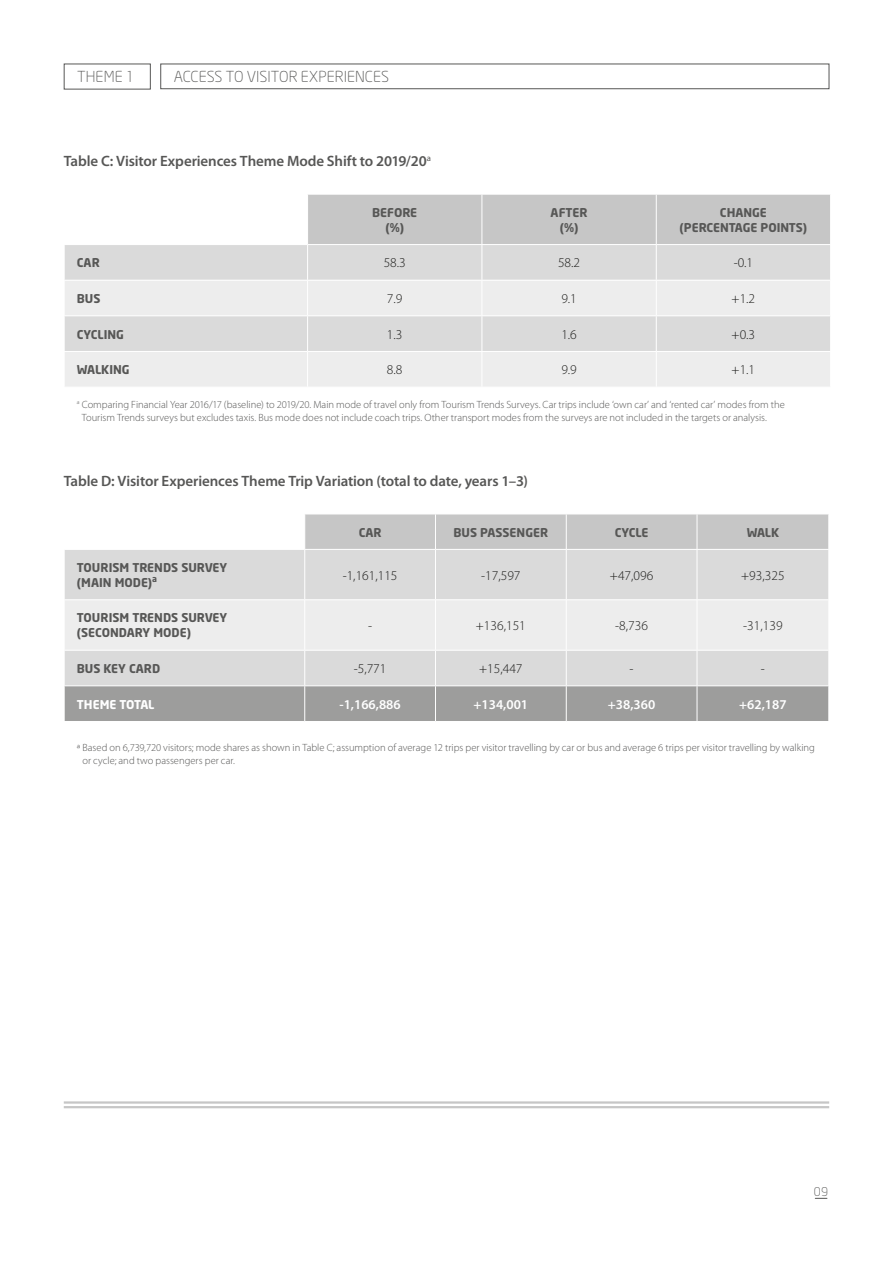
<style>
.page{position:relative;width:893px;height:1263px;background:#fff}
.page>*{position:absolute;margin:0;border:0;box-sizing:border-box;transform-origin:0 0}
.t1{font:600 15px "Myriad Pro";letter-spacing:-.01em;color:#575756}
.t2{font:300 15px "Neo Sans";letter-spacing:.005em;color:#575756}
.t3{font:300 13.5px "Myriad Pro";color:#1d1d1b}
.t4{font:600 13.5px "Myriad Pro";color:#fff}
.t5{font:700 12px/15px "Neo Sans";color:#575756;text-align:center}
.t6{font:700 12px "Neo Sans";letter-spacing:-.01em;color:#fff}
.t7{font:300 12px "Neo Sans";color:#575756}
.t8{font:300 10.5px/13.5px "Myriad Pro";color:#575756}
</style>
<div class="page">
<svg style="left:815px;top:1198px;width:12px;height:1px"></svg>
<hr style="left:64px;top:1101px;width:765px;height:3px;background:#c6c6c6">
<hr style="left:64px;top:1106px;width:765px;height:2px;background:#c6c6c6">
<div style="left:308px;top:195px;width:522px;height:49px;background:#c6c6c6"></div>
<div style="left:65px;top:245px;width:765px;height:35px;background:#dadada"></div>
<svg style="left:65px;top:281px;width:765px;height:106px;background:#e6e6e6"></svg>
<hr style="left:482px;top:195px;width:1px;height:49px;background:#fff">
<hr style="left:656px;top:195px;width:1px;height:49px;background:#fff">
<hr style="left:307px;top:245px;width:1px;height:35px;background:#fff">
<hr style="left:482px;top:245px;width:1px;height:35px;background:#fff">
<hr style="left:656px;top:245px;width:1px;height:35px;background:#fff">
<hr style="left:307px;top:281px;width:1px;height:34px;background:#fff">
<hr style="left:482px;top:281px;width:1px;height:34px;background:#fff">
<hr style="left:656px;top:281px;width:1px;height:34px;background:#fff">
<hr style="left:64px;top:315px;width:244px;height:1px;background:#fff">
<hr style="left:308px;top:315px;width:174px;height:1px;background:#fff">
<hr style="left:307px;top:316px;width:1px;height:35px;background:#fff">
<hr style="left:482px;top:315px;width:174px;height:1px;background:#fff">
<hr style="left:482px;top:316px;width:1px;height:35px;background:#fff">
<hr style="left:656px;top:315px;width:175px;height:1px;background:#fff">
<hr style="left:656px;top:316px;width:1px;height:35px;background:#fff">
<hr style="left:64px;top:351px;width:244px;height:1px;background:#fff">
<hr style="left:308px;top:351px;width:174px;height:1px;background:#fff">
<hr style="left:307px;top:352px;width:1px;height:35px;background:#fff">
<hr style="left:482px;top:351px;width:174px;height:1px;background:#fff">
<hr style="left:482px;top:352px;width:1px;height:35px;background:#fff">
<hr style="left:656px;top:351px;width:175px;height:1px;background:#fff">
<hr style="left:656px;top:352px;width:1px;height:35px;background:#fff">
<div style="left:305px;top:515px;width:523px;height:34px;background:#c6c6c6"></div>
<div style="left:65px;top:550px;width:763px;height:135px;background:#dadada"></div>
<div style="left:65px;top:600px;width:763px;height:50px;background:#ededed"></div>
<hr style="left:304px;top:650px;width:1px;height:35px;background:#fff">
<hr style="left:435px;top:650px;width:1px;height:35px;background:#fff">
<hr style="left:566px;top:650px;width:1px;height:35px;background:#fff">
<hr style="left:697px;top:650px;width:1px;height:35px;background:#fff">
<hr style="left:435px;top:514px;width:1px;height:35px;background:#fff">
<hr style="left:566px;top:514px;width:1px;height:35px;background:#fff">
<hr style="left:697px;top:514px;width:1px;height:35px;background:#fff">
<hr style="left:304px;top:550px;width:1px;height:49px;background:#fff">
<hr style="left:435px;top:550px;width:1px;height:49px;background:#fff">
<hr style="left:566px;top:550px;width:1px;height:49px;background:#fff">
<hr style="left:697px;top:550px;width:1px;height:49px;background:#fff">
<div style="left:64px;top:686px;width:765px;height:35px;background:#9d9d9c"></div>
<hr style="left:64px;top:599px;width:241px;height:1px;background:#fff">
<hr style="left:305px;top:599px;width:130px;height:1px;background:#fff">
<hr style="left:304px;top:600px;width:1px;height:50px;background:#fff">
<hr style="left:435px;top:599px;width:131px;height:1px;background:#fff">
<hr style="left:435px;top:600px;width:1px;height:50px;background:#fff">
<hr style="left:566px;top:599px;width:131px;height:1px;background:#fff">
<hr style="left:566px;top:600px;width:1px;height:50px;background:#fff">
<hr style="left:697px;top:599px;width:132px;height:1px;background:#fff">
<hr style="left:697px;top:600px;width:1px;height:50px;background:#fff">
<hr style="left:64px;top:650px;width:241px;height:1px;background:#fff">
<hr style="left:305px;top:650px;width:130px;height:1px;background:#fff">
<hr style="left:435px;top:650px;width:131px;height:1px;background:#fff">
<hr style="left:566px;top:650px;width:131px;height:1px;background:#fff">
<hr style="left:697px;top:650px;width:132px;height:1px;background:#fff">
<div style="left:161px;top:64px;width:668px;height:25px;border:1px solid #575756"></div>
<h1 class="t2" style="left:77px;top:68px;width:59px">THEME 1</h1>
<h1 class="t2" style="left:174px;top:68px;width:217px">ACCESS TO VISITOR EXPERIENCES</h1>
<h1 class="t1" style="left:64px;top:152px;width:369px">Table C: Visitor Experiences Theme Mode Shift to 2019/20<sup>a</sup></h1>
<p class="t5" style="left:372px;top:205px;width:47px">BEFORE (%)</p>
<p class="t5" style="left:551px;top:205px;width:38px">AFTER (%)</p>
<p class="t5" style="left:680px;top:205px;width:129px">CHANGE (PERCENTAGE POINTS)</p>
<p class="t5" style="left:77px;top:255px;width:24px">CAR</p>
<p class="t3" style="left:384px;top:255px;width:24px">58.3</p>
<p class="t3" style="left:558px;top:255px;width:24px">58.2</p>
<p class="t3" style="left:734px;top:255px;width:21px">-0.1</p>
<p class="t5" style="left:77px;top:291px;width:25px">BUS</p>
<p class="t3" style="left:387px;top:290px;width:17px">7.9</p>
<p class="t3" style="left:561px;top:290px;width:17px">9.1</p>
<p class="t3" style="left:732px;top:290px;width:25px">+1.2</p>
<p class="t5" style="left:77px;top:326px;width:49px">CYCLING</p>
<p class="t3" style="left:387px;top:326px;width:17px">1.3</p>
<p class="t3" style="left:561px;top:326px;width:17px">1.6</p>
<p class="t3" style="left:732px;top:326px;width:25px">+0.3</p>
<p class="t5" style="left:77px;top:362px;width:54px">WALKING</p>
<p class="t3" style="left:387px;top:362px;width:17px">8.8</p>
<p class="t3" style="left:561px;top:362px;width:17px">9.9</p>
<p class="t3" style="left:732px;top:362px;width:25px">+1.1</p>
<p class="t8" style="left:82px;top:397px;width:704px;text-indent:-5px"><sup>a</sup> Comparing Financial Year 2016/17 (baseline) to 2019/20. Main mode of travel only from Tourism Trends Surveys. Car trips include ‘own car’ and ‘rented car’ modes from the<br>Tourism Trends surveys but excludes taxis. Bus mode does not include coach trips. Other transport modes from the surveys are not included in the targets or analysis.</p>
<h1 class="t1" style="left:64px;top:471px;width:466px">Table D: Visitor Experiences Theme Trip Variation (total to date, years 1–3)</h1>
<p class="t5" style="left:359px;top:524px;width:24px">CAR</p>
<p class="t5" style="left:454px;top:524px;width:96px">BUS PASSENGER</p>
<p class="t5" style="left:615px;top:524px;width:35px">CYCLE</p>
<p class="t5" style="left:747px;top:524px;width:34px">WALK</p>
<p class="t5" style="left:77px;top:560px;width:152px;text-align:left">TOURISM TRENDS SURVEY (MAIN MODE)<sup>a</sup></p>
<p class="t3" style="left:343px;top:567px;width:56px">-1,161,115</p>
<p class="t3" style="left:481px;top:567px;width:41px">-17,597</p>
<p class="t3" style="left:610px;top:567px;width:45px">+47,096</p>
<p class="t3" style="left:741px;top:567px;width:45px">+93,325</p>
<p class="t5" style="left:77px;top:610px;width:152px;text-align:left">TOURISM TRENDS SURVEY (SECONDARY MODE)</p>
<p class="t3" style="left:368px;top:617px;width:6px">-</p>
<p class="t3" style="left:476px;top:617px;width:51px">+136,151</p>
<p class="t3" style="left:615px;top:617px;width:34px">-8,736</p>
<p class="t3" style="left:743px;top:617px;width:41px">-31,139</p>
<p class="t5" style="left:77px;top:661px;width:85px">BUS KEY CARD</p>
<p class="t3" style="left:354px;top:660px;width:34px">-5,771</p>
<p class="t3" style="left:479px;top:660px;width:45px">+15,447</p>
<p class="t3" style="left:630px;top:660px;width:6px">-</p>
<p class="t3" style="left:761px;top:660px;width:6px">-</p>
<p class="t6" style="left:77px;top:696px;width:79px">THEME TOTAL</p>
<p class="t4" style="left:339px;top:696px;width:63px">-1,166,886</p>
<p class="t4" style="left:474px;top:696px;width:56px">+134,001</p>
<p class="t4" style="left:608px;top:696px;width:49px">+38,360</p>
<p class="t4" style="left:739px;top:696px;width:49px">+62,187</p>
<p class="t8" style="left:82px;top:740px;width:734px;text-indent:-6px">a Based on 6,739,720 visitors; mode shares as shown in Table C; assumption of average 12 trips per visitor travelling by car or bus and average 6 trips per visitor travelling by walking or cycle; and two passengers per car.</p>
<p class="t7" style="left:814px;top:1184px;width:16px">09</p>
</div>
